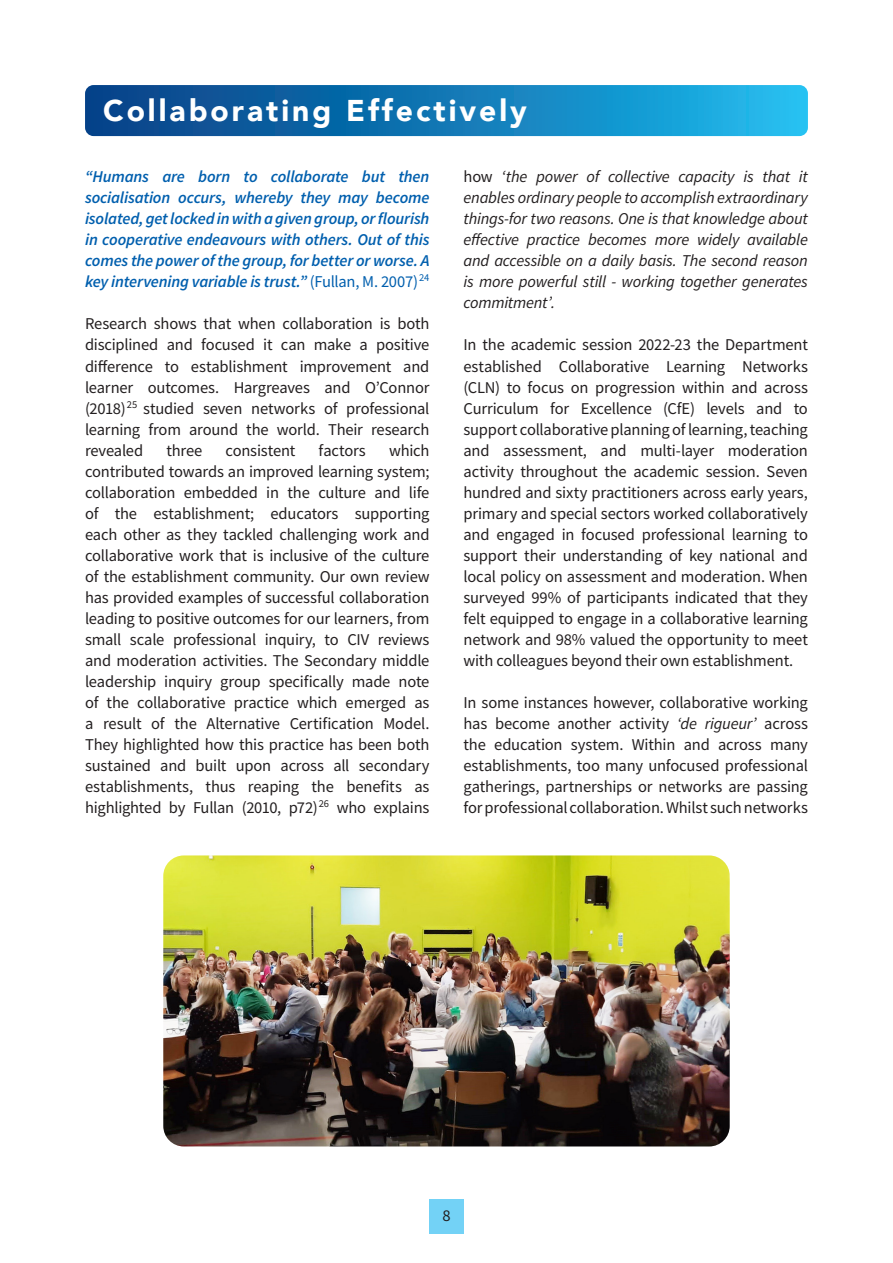
<style>
.page{position:relative;width:893px;height:1263px;background:#fff}
.page>*{position:absolute;margin:0;border:0;box-sizing:border-box;transform-origin:0 0}
.t1{font:900 30px "Avenir";letter-spacing:.1em;color:#fff}
.t2{font:16.5px/21px "Source Sans Pro";letter-spacing:-.01em;color:#231f20;text-align:justify}
.t3{font:italic 16.5px/21px "Source Sans Pro";letter-spacing:-.015em;color:#231f20;text-align:justify}
.t4{font:italic 600 16.5px/21px "Source Sans Pro";letter-spacing:-.01em;color:#015fae;text-align:justify}
.s1{font-weight:400;font-style:normal}
.s2{font-style:normal}
.s3{font-style:italic}
</style>
<div class="page">
<div style="left:429px;top:1199px;width:34px;height:34px;background:#73d2f6"></div>
<svg style="left:85px;top:85px;width:723px;height:51px;background:#127bb8"></svg>
<img style="left:163px;top:855px;width:567px;height:291px">
<p class="t1" style="left:103px;top:85px;width:425px">Collaborating Effectively</p>
<p class="t4" style="left:85px;top:166px;width:346px">“Humans are born to collaborate but then socialisation occurs, whereby they may become isolated, get locked in with a given group, or flourish in cooperative endeavours with others. Out of this comes the power of the group, for better or worse. A key intervening variable is trust.” <span class="s1">(Fullan, M. 2007)</span><sup>24</sup></p>
<p class="t2" style="left:85px;top:313px;width:346px">Research shows that when collaboration is both disciplined and focused it can make a positive difference to establishment improvement and learner outcomes. Hargreaves and O’Connor (2018)<sup>25</sup> studied seven networks of professional learning from around the world. Their research revealed</p>
<p class="t2" style="left:166px;top:439px;width:38px">three</p>
<p class="t2" style="left:226px;top:439px;width:71px">consistent</p>
<p class="t2" style="left:319px;top:439px;width:49px">factors</p>
<p class="t2" style="left:85px;top:439px;width:346px;text-indent:304px">which contributed towards an improved learning system; collaboration embedded in the culture and life of the establishment; educators supporting each other as they tackled challenging work and collaborative work that is inclusive of the culture of the establishment community. Our own review has provided examples of successful collaboration leading to positive outcomes for our learners, from small scale professional inquiry, to CIV reviews and moderation activities. The Secondary middle leadership inquiry group specifically made note of the collaborative practice which emerged as a result of the Alternative Certification Model.<br>They highlighted how this practice has been both sustained and built upon across all secondary establishments, thus reaping the benefits as highlighted by Fullan (2010, p72)<sup>26</sup> who explains</p>
<p class="t3" style="left:463px;top:166px;width:346px"><span class="s2">how</span> ‘the power of collective capacity is that it enables ordinary people to accomplish extraordinary things-for two reasons. One is that knowledge about effective practice becomes more widely available and accessible on a daily basis. The second reason is more powerful still - working together generates commitment’.</p>
<p class="t2" style="left:463px;top:334px;width:346px">In the academic session 2022-23 the Department established Collaborative Learning Networks (CLN) to focus on progression within and across Curriculum for Excellence (CfE) levels and to support collaborative planning of learning, teaching and assessment, and multi-layer moderation activity throughout the academic session. Seven hundred and sixty practitioners across early years, primary and special sectors worked collaboratively and engaged in focused professional learning to support their understanding of key national and local policy on assessment and moderation. When surveyed 99% of participants indicated that they felt equipped to engage in a collaborative learning network and 98% valued the opportunity to meet with colleagues beyond their own establishment.</p>
<p class="t2" style="left:463px;top:691px;width:346px">In some instances however, collaborative working has become another activity <span class="s3">‘de rigueur’</span> across the education system. Within and across many establishments, too many unfocused professional gatherings, partnerships or networks are passing for professional collaboration. Whilst such networks</p>
<p class="t2" style="left:442px;top:1205px;width:10px">8</p>
</div>
